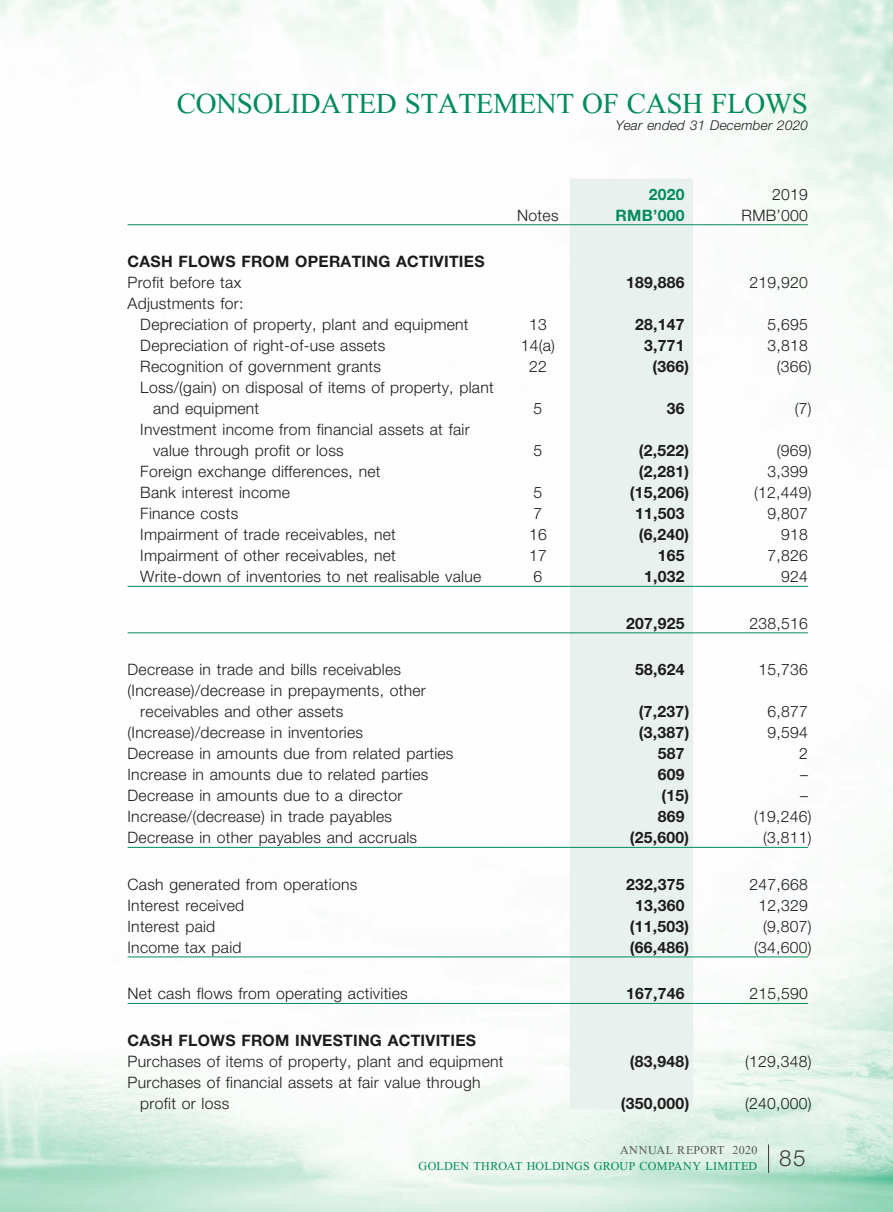
<style>
.page{position:relative;width:893px;height:1212px;background:#fff}
.page>*{position:absolute;margin:0;border:0;box-sizing:border-box;transform-origin:0 0}
.t1{font:36px "Aparajita";letter-spacing:-.01em;color:#008c5a}
.t2{font:300 15.75px/21px "Helvetica Neue LT Std";letter-spacing:.015em;color:#1c1c1b}
.t3{font:700 15.75px "Helvetica Neue LT Std";letter-spacing:.015em;color:#1c1c1b}
.t4{font:700 15.75px "Helvetica Neue LT Std";letter-spacing:.015em;color:#008c5a}
.t5{font:15px "Aparajita";letter-spacing:.015em;color:#008c5a}
.t6{font:15px "Aparajita";letter-spacing:.015em;color:#575756}
.t7{font:italic 300 13.5px "Helvetica Neue LT Std";letter-spacing:.015em;color:#1c1c1b}
</style>
<div class="page">
<img style="left:0;top:0;width:893px;height:1212px">
<svg style="left:768px;top:1144px;width:1px;height:29px"></svg>
<div style="left:570px;top:179px;width:123px;height:930px;background:#e9f1ee"></div>
<hr style="left:128px;top:224px;width:378px;height:1px;background:#008c5a">
<hr style="left:506px;top:224px;width:64px;height:1px;background:#008c5a">
<hr style="left:570px;top:224px;width:123px;height:1px;background:#008c5a">
<hr style="left:693px;top:224px;width:115px;height:1px;background:#008c5a">
<hr style="left:128px;top:586px;width:378px;height:1px;background:#008c5a">
<hr style="left:506px;top:586px;width:64px;height:1px;background:#008c5a">
<hr style="left:570px;top:586px;width:123px;height:1px;background:#008c5a">
<hr style="left:693px;top:586px;width:115px;height:1px;background:#008c5a">
<hr style="left:128px;top:632px;width:378px;height:1px;background:#008c5a">
<hr style="left:506px;top:632px;width:64px;height:1px;background:#008c5a">
<hr style="left:570px;top:632px;width:123px;height:1px;background:#008c5a">
<hr style="left:693px;top:632px;width:115px;height:1px;background:#008c5a">
<hr style="left:128px;top:847px;width:378px;height:1px;background:#008c5a">
<hr style="left:506px;top:847px;width:64px;height:1px;background:#008c5a">
<hr style="left:570px;top:847px;width:123px;height:1px;background:#008c5a">
<hr style="left:693px;top:847px;width:115px;height:1px;background:#008c5a">
<hr style="left:128px;top:956px;width:378px;height:1px;background:#008c5a">
<hr style="left:506px;top:956px;width:64px;height:1px;background:#008c5a">
<hr style="left:570px;top:956px;width:123px;height:1px;background:#008c5a">
<hr style="left:693px;top:956px;width:115px;height:1px;background:#008c5a">
<hr style="left:128px;top:1003px;width:378px;height:1px;background:#008c5a">
<hr style="left:506px;top:1003px;width:64px;height:1px;background:#008c5a">
<hr style="left:570px;top:1003px;width:123px;height:1px;background:#008c5a">
<hr style="left:693px;top:1003px;width:115px;height:1px;background:#008c5a">
<h1 class="t1" style="left:177px;top:85px;width:633px">CONSOLIDATED STATEMENT OF CASH FLOWS</h1>
<p class="t7" style="left:616px;top:117px;width:194px">Year ended 31 December 2020</p>
<p class="t4" style="left:649px;top:184px;width:37px">2020</p>
<p class="t2" style="left:772px;top:183px;width:37px">2019</p>
<p class="t2" style="left:517px;top:204px;width:43px">Notes</p>
<p class="t4" style="left:616px;top:205px;width:71px">RMB’000</p>
<p class="t2" style="left:742px;top:204px;width:68px">RMB’000</p>
<p class="t3" style="left:128px;top:252px;width:358px">CASH FLOWS FROM OPERATING ACTIVITIES</p>
<p class="t2" style="left:128px;top:272px;width:115px">Profit before tax</p>
<p class="t3" style="left:626px;top:273px;width:60px">189,886</p>
<p class="t2" style="left:749px;top:272px;width:60px">219,920</p>
<p class="t2" style="left:140px;top:293px;width:330px;text-indent:-13px">Adjustments for:<br>Depreciation of property, plant and equipment</p>
<p class="t2" style="left:529px;top:314px;width:19px">13</p>
<p class="t3" style="left:635px;top:315px;width:51px">28,147</p>
<p class="t2" style="left:767px;top:314px;width:42px">5,695</p>
<p class="t2" style="left:140px;top:335px;width:247px">Depreciation of right-of-use assets</p>
<p class="t2" style="left:521px;top:335px;width:36px">14(a)</p>
<p class="t3" style="left:644px;top:336px;width:42px">3,771</p>
<p class="t2" style="left:767px;top:335px;width:42px">3,818</p>
<p class="t2" style="left:140px;top:356px;width:242px">Recognition of government grants</p>
<p class="t2" style="left:529px;top:356px;width:19px">22</p>
<p class="t3" style="left:653px;top:357px;width:38px">(366)</p>
<p class="t2" style="left:777px;top:356px;width:36px">(366)</p>
<p class="t2" style="left:153px;top:377px;width:342px;text-indent:-13px">Loss/(gain) on disposal of items of property, plant and equipment</p>
<p class="t2" style="left:533px;top:398px;width:10px">5</p>
<p class="t3" style="left:667px;top:399px;width:19px">36</p>
<p class="t2" style="left:795px;top:398px;width:18px">(7)</p>
<p class="t2" style="left:153px;top:419px;width:318px;text-indent:-13px">Investment income from financial assets at fair value through profit or loss</p>
<p class="t2" style="left:533px;top:440px;width:10px">5</p>
<p class="t3" style="left:639px;top:441px;width:52px">(2,522)</p>
<p class="t2" style="left:777px;top:440px;width:36px">(969)</p>
<p class="t2" style="left:140px;top:461px;width:242px">Foreign exchange differences, net</p>
<p class="t3" style="left:639px;top:462px;width:52px">(2,281)</p>
<p class="t2" style="left:767px;top:461px;width:42px">3,399</p>
<p class="t2" style="left:140px;top:482px;width:151px">Bank interest income</p>
<p class="t2" style="left:533px;top:482px;width:10px">5</p>
<p class="t3" style="left:630px;top:483px;width:61px">(15,206)</p>
<p class="t2" style="left:754px;top:482px;width:59px">(12,449)</p>
<p class="t2" style="left:140px;top:503px;width:100px">Finance costs</p>
<p class="t2" style="left:533px;top:503px;width:10px">7</p>
<p class="t3" style="left:635px;top:504px;width:51px">11,503</p>
<p class="t2" style="left:767px;top:503px;width:42px">9,807</p>
<p class="t2" style="left:140px;top:524px;width:257px">Impairment of trade receivables, net</p>
<p class="t2" style="left:529px;top:524px;width:19px">16</p>
<p class="t3" style="left:639px;top:525px;width:52px">(6,240)</p>
<p class="t2" style="left:781px;top:524px;width:28px">918</p>
<p class="t2" style="left:140px;top:545px;width:257px">Impairment of other receivables, net</p>
<p class="t2" style="left:529px;top:545px;width:19px">17</p>
<p class="t3" style="left:658px;top:546px;width:28px">165</p>
<p class="t2" style="left:767px;top:545px;width:42px">7,826</p>
<p class="t2" style="left:140px;top:566px;width:342px">Write-down of inventories to net realisable value</p>
<p class="t2" style="left:533px;top:566px;width:10px">6</p>
<p class="t3" style="left:644px;top:567px;width:42px">1,032</p>
<p class="t2" style="left:781px;top:566px;width:28px">924</p>
<p class="t3" style="left:626px;top:613px;width:60px">207,925</p>
<p class="t2" style="left:749px;top:612px;width:60px">238,516</p>
<p class="t2" style="left:128px;top:659px;width:275px">Decrease in trade and bills receivables</p>
<p class="t3" style="left:635px;top:660px;width:51px">58,624</p>
<p class="t2" style="left:758px;top:659px;width:51px">15,736</p>
<p class="t2" style="left:140px;top:680px;width:287px;text-indent:-13px">(Increase)/decrease in prepayments, other receivables and other assets</p>
<p class="t3" style="left:639px;top:702px;width:52px">(7,237)</p>
<p class="t2" style="left:767px;top:701px;width:42px">6,877</p>
<p class="t2" style="left:128px;top:722px;width:237px">(Increase)/decrease in inventories</p>
<p class="t3" style="left:639px;top:723px;width:52px">(3,387)</p>
<p class="t2" style="left:767px;top:722px;width:42px">9,594</p>
<p class="t2" style="left:128px;top:743px;width:327px">Decrease in amounts due from related parties</p>
<p class="t3" style="left:658px;top:744px;width:28px">587</p>
<p class="t2" style="left:799px;top:743px;width:10px">2</p>
<p class="t2" style="left:128px;top:764px;width:302px">Increase in amounts due to related parties</p>
<p class="t3" style="left:658px;top:765px;width:28px">609</p>
<p class="t2" style="left:800px;top:764px;width:9px">–</p>
<p class="t2" style="left:128px;top:785px;width:276px">Decrease in amounts due to a director</p>
<p class="t3" style="left:662px;top:786px;width:29px">(15)</p>
<p class="t2" style="left:800px;top:785px;width:9px">–</p>
<p class="t2" style="left:128px;top:806px;width:266px">Increase/(decrease) in trade payables</p>
<p class="t3" style="left:658px;top:807px;width:28px">869</p>
<p class="t2" style="left:754px;top:806px;width:59px">(19,246)</p>
<p class="t2" style="left:128px;top:827px;width:291px">Decrease in other payables and accruals</p>
<p class="t3" style="left:630px;top:828px;width:61px">(25,600)</p>
<p class="t2" style="left:763px;top:827px;width:50px">(3,811)</p>
<p class="t2" style="left:128px;top:873px;width:231px">Cash generated from operations</p>
<p class="t3" style="left:626px;top:874px;width:60px">232,375</p>
<p class="t2" style="left:749px;top:873px;width:60px">247,668</p>
<p class="t2" style="left:128px;top:894px;width:118px">Interest received</p>
<p class="t3" style="left:635px;top:895px;width:51px">13,360</p>
<p class="t2" style="left:758px;top:894px;width:51px">12,329</p>
<p class="t2" style="left:128px;top:915px;width:89px">Interest paid</p>
<p class="t3" style="left:630px;top:916px;width:61px">(11,503)</p>
<p class="t2" style="left:763px;top:915px;width:50px">(9,807)</p>
<p class="t2" style="left:128px;top:936px;width:115px">Income tax paid</p>
<p class="t3" style="left:630px;top:937px;width:61px">(66,486)</p>
<p class="t2" style="left:754px;top:936px;width:59px">(34,600)</p>
<p class="t2" style="left:128px;top:983px;width:282px">Net cash flows from operating activities</p>
<p class="t3" style="left:626px;top:984px;width:60px">167,746</p>
<p class="t2" style="left:749px;top:983px;width:60px">215,590</p>
<p class="t3" style="left:128px;top:1030px;width:350px">CASH FLOWS FROM INVESTING ACTIVITIES</p>
<p class="t2" style="left:128px;top:1050px;width:377px">Purchases of items of property, plant and equipment</p>
<p class="t3" style="left:630px;top:1051px;width:61px">(83,948)</p>
<p class="t2" style="left:745px;top:1050px;width:68px">(129,348)</p>
<p class="t2" style="left:140px;top:1071px;width:342px;text-indent:-13px">Purchases of financial assets at fair value through profit or loss</p>
<p class="t3" style="left:621px;top:1093px;width:70px">(350,000)</p>
<p class="t2" style="left:745px;top:1092px;width:68px">(240,000)</p>
<p class="t6" style="left:620px;top:1142px;width:139px">ANNUAL REPORT 2020</p>
<p class="t5" style="left:418px;top:1158px;width:388px">GOLDEN THROAT HOLDINGS GROUP COMPANY LIMITED <sup>85</sup></p>
</div>
